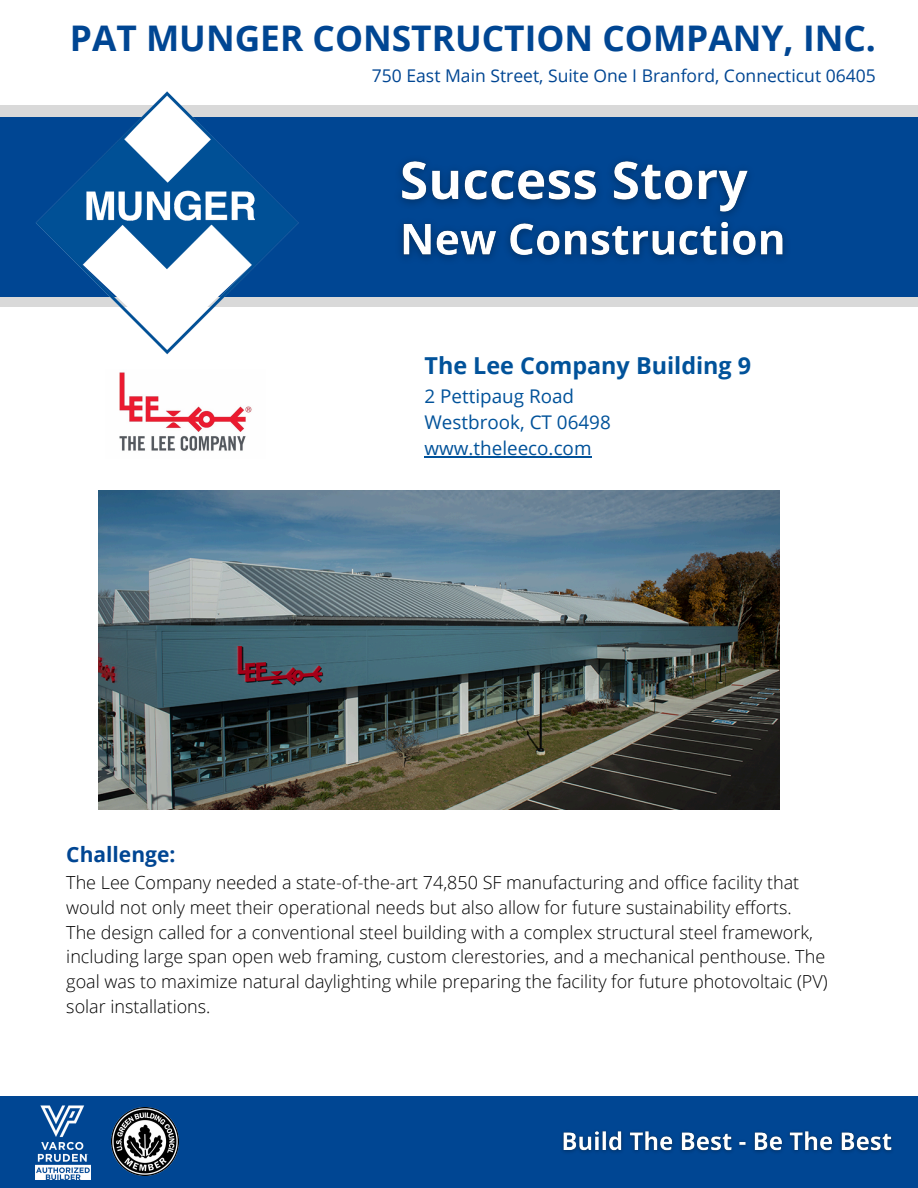
<style>
.page{position:relative;width:918px;height:1188px;background:#fff}
.page>*{position:absolute;margin:0;border:0;box-sizing:border-box;transform-origin:0 0}
.t1{font:700 35.25px "Open Sans";color:#004693}
.t2{font:700 23.4px "Open Sans";color:#01529a}
.t3{font:700 21px "Open Sans";color:#004693}
.t4{font:18.9px "Open Sans";color:#01529a}
.t5{font:300 18px/24.8px "Open Sans";color:#000}
.t6{font:17.55px "Open Sans";color:#004693}
</style>
<div class="page">
<div style="left:0;top:105px;width:918px;height:37px;background:#d9d9d9"></div>
<div style="left:0;top:270px;width:918px;height:37px;background:#d9d9d9"></div>
<div style="left:0;top:117px;width:918px;height:180px;background:#004693"></div>
<img style="left:36px;top:92px;width:263px;height:263px">
<div style="left:0;top:1096px;width:918px;height:92px;background:#004693"></div>
<img style="left:111px;top:1108px;width:68px;height:67px">
<img style="left:35px;top:1105px;width:56px;height:74px">
<img style="left:119px;top:372px;width:133px;height:79px">
<img style="left:99px;top:490px;width:681px;height:320px">
<img style="left:400px;top:160px;width:386px;height:99px">
<img style="left:562px;top:1131px;width:330px;height:22px">
<hr style="left:425px;top:456px;width:167px;height:1px;background:#01529a">
<p class="t1" style="left:70px;top:13px;width:808px">PAT MUNGER CONSTRUCTION COMPANY, INC.</p>
<p class="t6" style="left:372px;top:63px;width:505px">750 East Main Street, Suite One I Branford, Connecticut 06405</p>
<p class="t2" style="left:425px;top:349px;width:328px">The Lee Company Building 9</p>
<p class="t4" style="left:425px;top:383px;width:151px">2 Pettipaug Road</p>
<p class="t4" style="left:425px;top:409px;width:188px">Westbrook, CT 06498</p>
<p class="t4" style="left:425px;top:435px;width:169px">www.theleeco.com</p>
<p class="t3" style="left:66px;top:840px;width:111px">Challenge:</p>
<p class="t5" style="left:66px;top:870px;width:734px">The Lee Company needed a state-of-the-art 74,850 SF manufacturing and office facility that would not only meet their operational needs but also allow for future sustainability efforts.</p>
<p class="t5" style="left:66px;top:919px;width:763px">The design called for a conventional steel building with a complex structural steel framework, including large span open web framing, custom clerestories, and a mechanical penthouse. The goal was to maximize natural daylighting while preparing the facility for future photovoltaic (PV) solar installations.</p>
</div>
